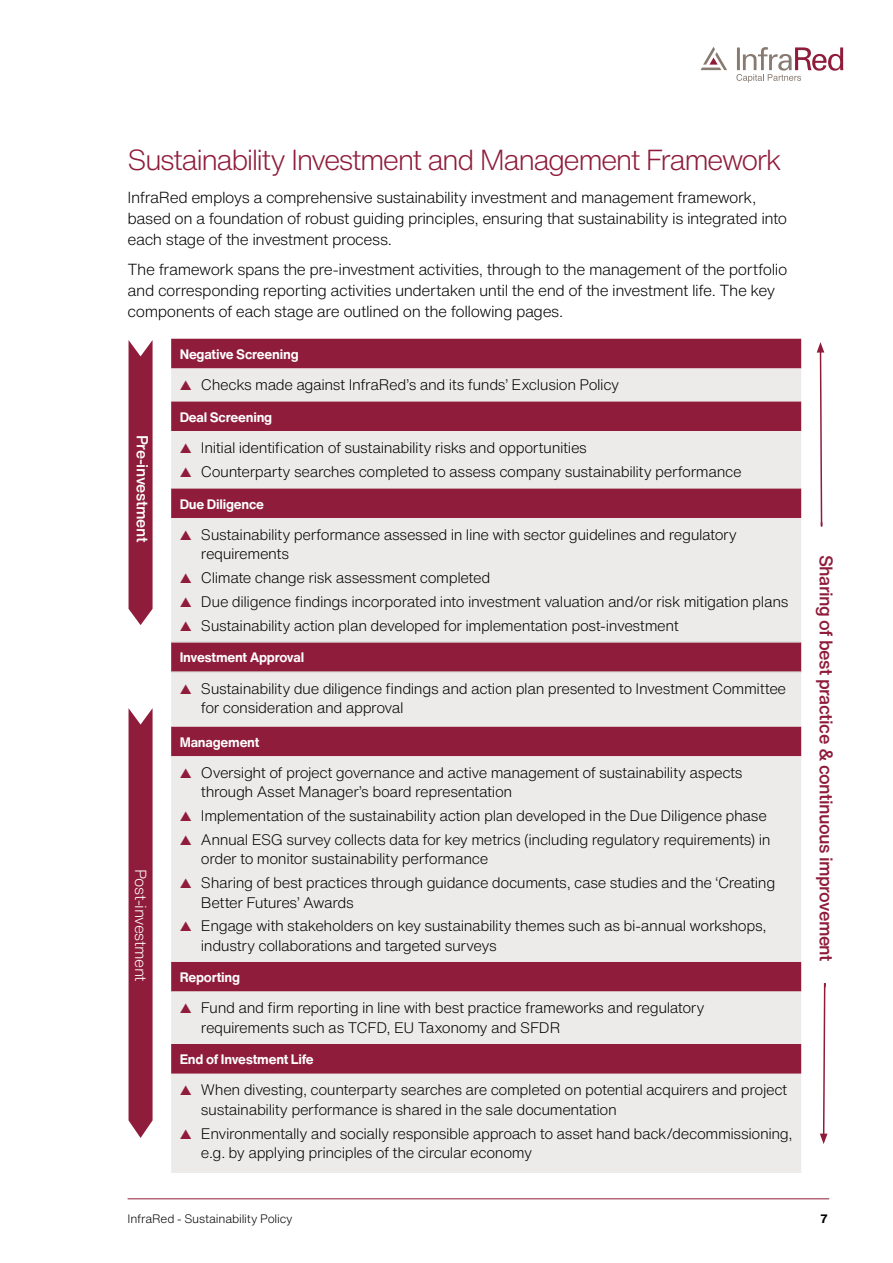
<style>
.page{position:relative;width:893px;height:1263px;background:#fff}
.page>*{position:absolute;margin:0;border:0;box-sizing:border-box;transform-origin:0 0}
.t1{font:300 28.5px "Helvetica Now Text";letter-spacing:-.06em;color:#8f1c3b}
.t2{font:500 18px "Helvetica Now Text";letter-spacing:-.03em;color:#8f1c3b}
.t3{font:300 15.75px/21px "Helvetica Now Text";letter-spacing:-.03em;color:#000}
.t4{font:300 15.75px "Helvetica Now Text";letter-spacing:-.03em;color:#fff}
.t5{font:500 15.75px "Helvetica Now Text";letter-spacing:-.025em;color:#fff}
.t6{font:300 15px/19.5px "Helvetica Now Text";letter-spacing:-.025em;color:#000}
.t7{font:700 13.5px "Helvetica Now Text";letter-spacing:-.02em;color:#fff}
.t8{font:300 12px "Helvetica Now Text";letter-spacing:-.015em;color:#000}
.t9{font:700 12px "Helvetica Now Text";color:#000}
.s1{color:#8f1c3b}
</style>
<div class="page">
<svg style="left:701px;top:47px;width:26px;height:23px"></svg>
<svg style="left:736px;top:47px;width:107px;height:36px"></svg>
<hr style="left:128px;top:1198px;width:701px;height:1px;background:#8f1c3b">
<svg style="left:817px;top:342px;width:7px;height:185px"></svg>
<svg style="left:820px;top:983px;width:7px;height:161px"></svg>
<svg style="left:129px;top:340px;width:24px;height:285px;background:#972c49"></svg>
<div style="left:129px;top:708px;width:24px;height:430px;background:#8f1c3b"></div>
<div style="left:171px;top:339px;width:630px;height:29px;background:#8f1c3b"></div>
<svg style="left:171px;top:368px;width:630px;height:805px;background:#d9bfc5"></svg>
<hr style="left:171px;top:642px;width:630px;height:1px;background:#cfcac6">
<hr style="left:171px;top:671px;width:630px;height:1px;background:#cfcac6">
<h1 class="t1" style="left:128px;top:138px;width:656px">Sustainability Investment and Management Framework</h1>
<p class="t3" style="left:128px;top:186px;width:661px">InfraRed employs a comprehensive sustainability investment and management framework, based on a foundation of robust guiding principles, ensuring that sustainability is integrated into each stage of the investment process.</p>
<p class="t3" style="left:128px;top:258px;width:661px">The framework spans the pre-investment activities, through to the management of the portfolio and corresponding reporting activities undertaken until the end of the investment life. The key components of each stage are outlined on the following pages.</p>
<p class="t5" style="left:154px;top:435px;width:109px;rotate:90deg">Pre-investment</p>
<p class="t4" style="left:153px;top:869px;width:114px;rotate:90deg">Post-investment</p>
<p class="t7" style="left:180px;top:344px;width:121px">Negative Screening</p>
<p class="t6" style="left:180px;top:374px;width:441px"><span class="s1">▲</span> Checks made against InfraRed’s and its funds’ Exclusion Policy</p>
<p class="t7" style="left:180px;top:407px;width:94px">Deal Screening</p>
<p class="t6" style="left:180px;top:437px;width:409px"><span class="s1">▲</span> Initial identification of sustainability risks and opportunities</p>
<p class="t6" style="left:180px;top:461px;width:564px"><span class="s1">▲</span> Counterparty searches completed to assess company sustainability performance</p>
<p class="t7" style="left:180px;top:494px;width:86px">Due Diligence</p>
<p class="t6" style="left:201px;top:524px;width:538px;text-indent:-21px"><span class="s1">▲</span> Sustainability performance assessed in line with sector guidelines and regulatory requirements</p>
<p class="t6" style="left:180px;top:567px;width:312px"><span class="s1">▲</span> Climate change risk assessment completed</p>
<p class="t6" style="left:180px;top:591px;width:610px"><span class="s1">▲</span> Due diligence findings incorporated into investment valuation and/or risk mitigation plans</p>
<p class="t6" style="left:180px;top:615px;width:501px"><span class="s1">▲</span> Sustainability action plan developed for implementation post-investment</p>
<p class="t7" style="left:180px;top:647px;width:126px">Investment Approval</p>
<p class="t6" style="left:201px;top:678px;width:587px;text-indent:-21px"><span class="s1">▲</span> Sustainability due diligence findings and action plan presented to Investment Committee for consideration and approval</p>
<p class="t7" style="left:180px;top:732px;width:81px">Management</p>
<p class="t6" style="left:201px;top:762px;width:543px;text-indent:-21px"><span class="s1">▲</span> Oversight of project governance and active management of sustainability aspects through Asset Manager’s board representation</p>
<p class="t6" style="left:180px;top:805px;width:589px"><span class="s1">▲</span> Implementation of the sustainability action plan developed in the Due Diligence phase</p>
<p class="t6" style="left:201px;top:829px;width:571px;text-indent:-21px"><span class="s1">▲</span> Annual ESG survey collects data for key metrics (including regulatory requirements) in order to monitor sustainability performance</p>
<p class="t6" style="left:201px;top:872px;width:576px;text-indent:-21px"><span class="s1">▲</span> Sharing of best practices through guidance documents, case studies and the ‘Creating<br>Better Futures’ Awards</p>
<p class="t6" style="left:201px;top:916px;width:567px;text-indent:-21px"><span class="s1">▲</span> Engage with stakeholders on key sustainability themes such as bi-annual workshops, industry collaborations and targeted surveys</p>
<p class="t7" style="left:180px;top:967px;width:62px">Reporting</p>
<p class="t6" style="left:201px;top:997px;width:505px;text-indent:-21px"><span class="s1">▲</span> Fund and firm reporting in line with best practice frameworks and regulatory requirements such as TCFD, EU Taxonomy and SFDR</p>
<p class="t7" style="left:180px;top:1049px;width:136px">End of Investment Life</p>
<p class="t6" style="left:201px;top:1080px;width:588px;text-indent:-21px"><span class="s1">▲</span> When divesting, counterparty searches are completed on potential acquirers and project sustainability performance is shared in the sale documentation</p>
<p class="t6" style="left:201px;top:1123px;width:593px;text-indent:-21px"><span class="s1">▲</span> Environmentally and socially responsible approach to asset hand back/decommissioning, e.g. by applying principles of the circular economy</p>
<p class="t2" style="left:840px;top:555px;width:408px;rotate:90deg">Sharing of best practice &amp; continuous improvement</p>
<p class="t8" style="left:128px;top:1209px;width:167px">InfraRed - Sustainability Policy</p>
<p class="t9" style="left:820px;top:1209px;width:9px">7</p>
</div>
